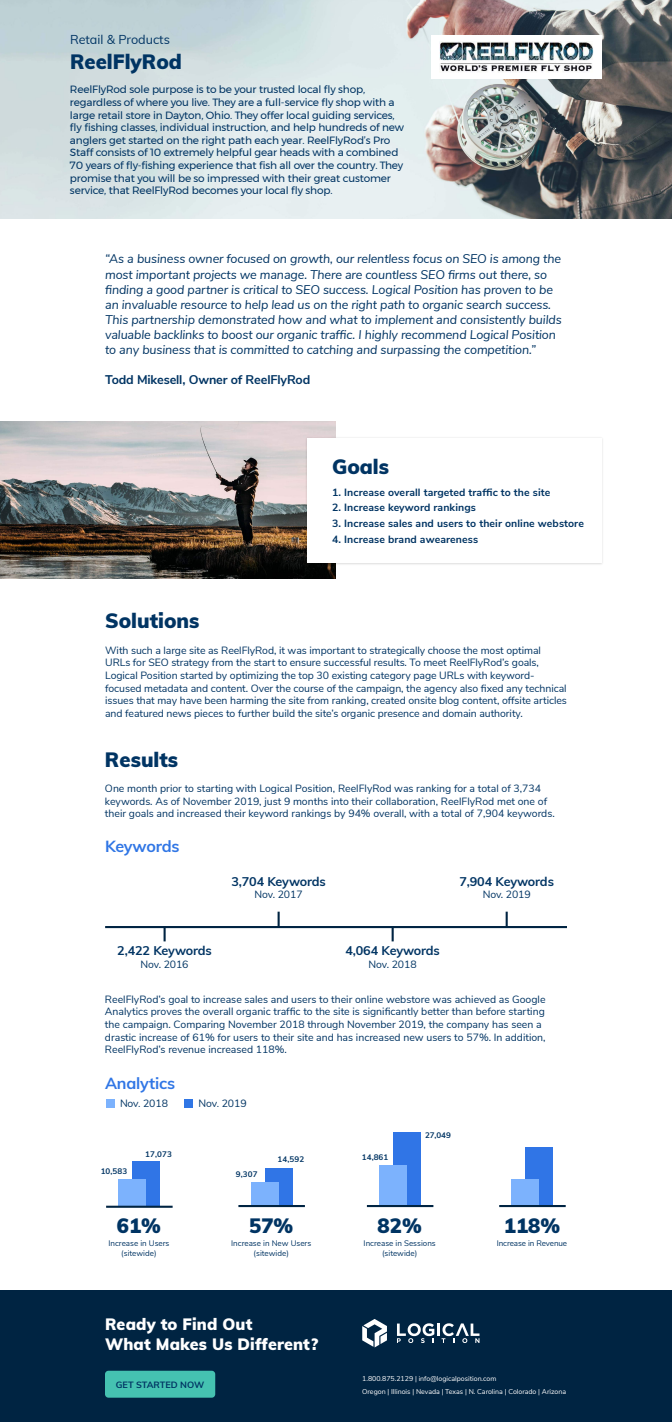
<style>
.page{position:relative;width:672px;height:1422px;background:#fff}
.page>*{position:absolute;margin:0;border:0;box-sizing:border-box;transform-origin:0 0}
.t1{font:900 20.3px "Muli";color:#003463}
.t2{font:900 16.1px/19.3px "Muli";letter-spacing:.01em;color:#fff}
.t3{font:700 16.1px "Muli";letter-spacing:-.01em;color:#3076e5}
.t4{font:italic 12.6px/15.1px "Nunito Sans";letter-spacing:-.01em;color:#003463}
.t5{font:700 12.6px "Muli";letter-spacing:-.01em;color:#003463}
.t6{font:700 12.6px "Nunito Sans";letter-spacing:-.01em;color:#003463}
.t7{font:12.6px "Muli";color:#003463}
.t8{font:10.5px/12.6px "Nunito Sans";letter-spacing:-.005em;color:#003463}
.t9{font:10.5px/12.6px "Montserrat";letter-spacing:-.015em;color:#003463}
.t10{font:700 10.5px "Nunito Sans";letter-spacing:.01em;color:#003463}
.t11{font:10.5px "Nunito";letter-spacing:-.01em;color:#003463}
.t12{font:700 9.1px "Muli";color:#003463}
.t13{font:8.05px/9.7px "Nunito Sans";color:#003463;text-align:center}
.t14{font:700 8.05px "Nunito Sans";letter-spacing:.01em;color:#003463}
.t15{font:7px/12.6px "Nunito Sans";color:#fff}
</style>
<div class="page">
<img style="left:0;top:0;width:672px;height:219px">
<img style="left:0;top:421px;width:336px;height:158px">
<div style="left:305px;top:436px;width:299px;height:130px;background:#000;opacity:.16"></div>
<div style="left:307px;top:438px;width:295px;height:124px;background:#fff"></div>
<div style="left:0;top:1291px;width:672px;height:131px;background:#002442"></div>
<svg style="left:397px;top:1323px;width:83px;height:20px"></svg>
<svg style="left:362px;top:1319px;width:25px;height:28px"></svg>
<div style="left:105px;top:1370px;width:110px;height:27px;background:#45c2b1;border-radius:4px"></div>
<div style="left:431px;top:35px;width:171px;height:44px;background:#fff"></div>
<img style="left:440px;top:41px;width:153px;height:31px">
<hr style="left:105px;top:926px;width:462px;height:2px;background:#002442">
<svg style="left:164px;top:928px;width:2px;height:13px"></svg>
<svg style="left:392px;top:928px;width:2px;height:13px"></svg>
<svg style="left:278px;top:911px;width:2px;height:15px"></svg>
<svg style="left:506px;top:911px;width:2px;height:15px"></svg>
<div style="left:185px;top:1099px;width:8px;height:9px;background:#3076e5"></div>
<div style="left:106px;top:1099px;width:9px;height:9px;background:#7cb2fd"></div>
<div style="left:265px;top:1168px;width:28px;height:38px;background:#3075e6"></div>
<div style="left:251px;top:1183px;width:28px;height:23px;background:#7cb2fd"></div>
<hr style="left:238px;top:1205px;width:67px;height:2px;background:#002442">
<div style="left:132px;top:1161px;width:28px;height:45px;background:#3075e6"></div>
<div style="left:118px;top:1179px;width:28px;height:27px;background:#7cb2fd"></div>
<hr style="left:106px;top:1205px;width:67px;height:3px;background:#002442">
<div style="left:393px;top:1132px;width:28px;height:74px;background:#3075e6"></div>
<div style="left:379px;top:1165px;width:28px;height:41px;background:#7cb2fd"></div>
<hr style="left:367px;top:1205px;width:66px;height:2px;background:#002442">
<div style="left:525px;top:1148px;width:28px;height:58px;background:#3075e6"></div>
<div style="left:512px;top:1179px;width:27px;height:27px;background:#7cb2fd"></div>
<hr style="left:499px;top:1205px;width:67px;height:2px;background:#002442">
<p class="t7" style="left:70px;top:30px;width:101px">Retail &amp; Products</p>
<h1 class="t1" style="left:70px;top:46px;width:113px">ReelFlyRod</h1>
<p class="t9" style="left:70px;top:83px;width:335px">ReelFlyRod sole purpose is to be your trusted local fly shop, regardless of where you live. They are a full-service fly shop with a large retail store in Dayton, Ohio. They offer local guiding services, fly fishing classes, individual instruction, and help hundreds of new anglers get started on the right path each year. ReelFlyRod’s Pro Staff consists of 10 extremely helpful gear heads with a combined 70 years of fly-fishing experience that fish all over the country. They promise that you will be so impressed with their great customer service, that ReelFlyRod becomes your local fly shop.</p>
<p class="t4" style="left:105px;top:251px;width:458px">“As a business owner focused on growth, our relentless focus on SEO is among the most important projects we manage. There are countless SEO firms out there, so finding a good partner is critical to SEO success. Logical Position has proven to be an invaluable resource to help lead us on the right path to organic search success.<br>This partnership demonstrated how and what to implement and consistently builds valuable backlinks to boost our organic traffic. I highly recommend Logical Position to any business that is committed to catching and surpassing the competition.”</p>
<p class="t6" style="left:105px;top:371px;width:207px">Todd Mikesell, Owner of ReelFlyRod</p>
<h1 class="t1" style="left:332px;top:452px;width:59px">Goals</h1>
<p class="t10" style="left:332px;top:484px;width:220px">1. Increase overall targeted traffic to the site</p>
<p class="t10" style="left:332px;top:500px;width:145px">2. Increase keyword rankings</p>
<p class="t10" style="left:332px;top:516px;width:253px">3. Increase sales and users to their online webstore</p>
<p class="t10" style="left:332px;top:531px;width:147px">4. Increase brand aweareness</p>
<h1 class="t1" style="left:105px;top:606px;width:96px">Solutions</h1>
<p class="t8" style="left:105px;top:643px;width:463px">With such a large site as ReelFlyRod, it was important to strategically choose the most optimal URLs for SEO strategy from the start to ensure successful results. To meet ReelFlyRod’s goals, Logical Position started by optimizing the top 30 existing category page URLs with keyword&shy;focused metadata and content. Over the course of the campaign, the agency also fixed any technical issues that may have been harming the site from ranking, created onsite blog content, offsite articles and featured news pieces to further build the site’s organic presence and domain authority.</p>
<h1 class="t1" style="left:105px;top:744px;width:75px">Results</h1>
<p class="t8" style="left:105px;top:781px;width:451px">One month prior to starting with Logical Position, ReelFlyRod was ranking for a total of 3,734 keywords. As of November 2019, just 9 months into their collaboration, ReelFlyRod met one of their goals and increased their keyword rankings by 94% overall, with a total of 7,904 keywords.</p>
<h2 class="t3" style="left:105px;top:834px;width:76px">Keywords</h2>
<p class="t5" style="left:117px;top:941px;width:96px">2,422 Keywords</p>
<p class="t8" style="left:141px;top:957px;width:50px">Nov. 2016</p>
<p class="t5" style="left:231px;top:872px;width:96px">3,704 Keywords</p>
<p class="t8" style="left:255px;top:887px;width:50px">Nov. 2017</p>
<p class="t5" style="left:345px;top:941px;width:96px">4,064 Keywords</p>
<p class="t8" style="left:369px;top:957px;width:50px">Nov. 2018</p>
<p class="t5" style="left:459px;top:872px;width:96px">7,904 Keywords</p>
<p class="t8" style="left:483px;top:887px;width:50px">Nov. 2019</p>
<p class="t8" style="left:105px;top:992px;width:442px">ReelFlyRod’s goal to increase sales and users to their online webstore was achieved as Google Analytics proves the overall organic traffic to the site is significantly better than before starting the campaign. Comparing November 2018 through November 2019, the company has seen a drastic increase of 61% for users to their site and has increased new users to 57%. In addition, ReelFlyRod’s revenue increased 118%.</p>
<h2 class="t3" style="left:105px;top:1071px;width:72px">Analytics</h2>
<p class="t11" style="left:120px;top:1096px;width:50px">Nov. 2018</p>
<p class="t11" style="left:199px;top:1096px;width:50px">Nov. 2019</p>
<p class="t14" style="left:101px;top:1165px;width:28px">10,583</p>
<p class="t14" style="left:145px;top:1148px;width:28px">17,073</p>
<p class="t14" style="left:236px;top:1168px;width:23px">9,307</p>
<p class="t14" style="left:278px;top:1153px;width:28px">14,592</p>
<h1 class="t1" style="left:117px;top:1210px;width:46px">61%</h1>
<p class="t13" style="left:108px;top:1238px;width:63px">Increase in Users (sitewide)</p>
<h1 class="t1" style="left:249px;top:1210px;width:46px">57%</h1>
<p class="t13" style="left:231px;top:1238px;width:82px">Increase in New Users (sitewide)</p>
<h2 class="t2" style="left:105px;top:1314px;width:215px">Ready to Find Out<br>What Makes Us Different?</h2>
<p class="t12" style="left:116px;top:1377px;width:90px">GET STARTED NOW</p>
<p class="t14" style="left:362px;top:1151px;width:28px">14,861</p>
<p class="t14" style="left:425px;top:1129px;width:27px">27,049</p>
<h1 class="t1" style="left:378px;top:1210px;width:46px">82%</h1>
<p class="t13" style="left:364px;top:1238px;width:74px">Increase in Sessions (sitewide)</p>
<h1 class="t1" style="left:504px;top:1210px;width:58px">118%</h1>
<p class="t13" style="left:497px;top:1238px;width:72px">Increase in Revenue</p>
<p class="t15" style="left:362px;top:1372px;width:205px">1.800.875.2129 | info@logicalposition.com<br>Oregon | Illinois | Nevada | Texas | N. Carolina | Colorado | Arizona</p>
</div>
